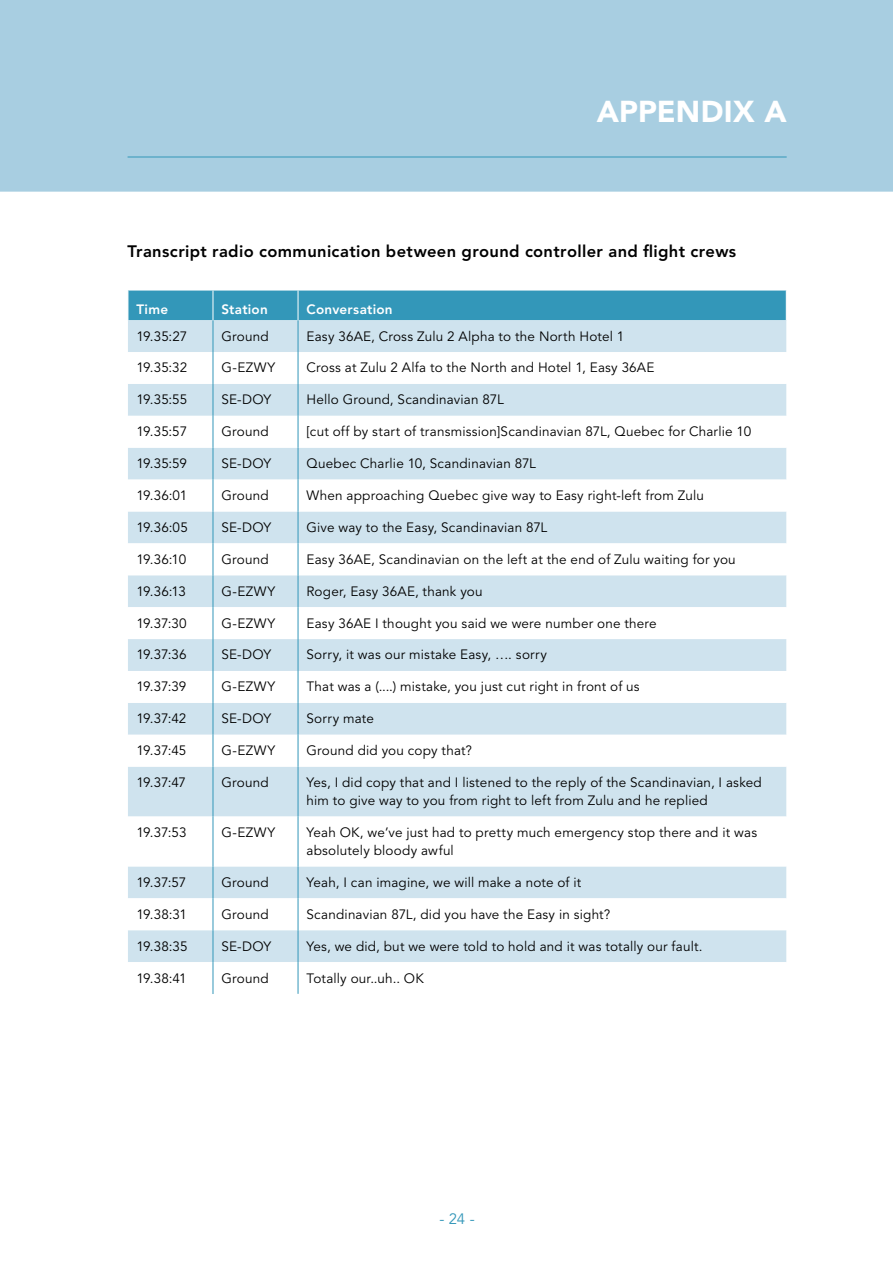
<style>
.page{position:relative;width:893px;height:1263px;background:#fff}
.page>*{position:absolute;margin:0;border:0;box-sizing:border-box;transform-origin:0 0}
.Hoofdstuk_kop_-nr{font:900 30px "Avenir LT Std";letter-spacing:.01em;color:#fff}
.Subparagraaf_Kop_-nr{font:800 16.5px "Avenir LT Std";letter-spacing:.02em;color:#000}
.t1{font:15px "Avenir LT Std";color:#3397b9}
.Tabel_bodytekst{font:13.5px/18px "Avenir LT Std";letter-spacing:.015em;color:#000}
.Tabel-kop{font:800 13.5px "Avenir LT Std";letter-spacing:.02em;color:#fff}
</style>
<div class="page">
<div style="left:0;top:0;width:893px;height:192px;background:#a8cee1"></div>
<hr style="left:128px;top:157px;width:659px;height:1px;background:#3397b9">
<div style="left:128px;top:320px;width:658px;height:32px;background:#cfe3ee"></div>
<svg style="left:128px;top:352px;width:658px;height:642px"></svg>
<div style="left:128px;top:291px;width:659px;height:29px;background:#3397b9"></div>
<hr style="left:298px;top:320px;width:1px;height:32px;background:#3397b9">
<hr style="left:213px;top:352px;width:1px;height:32px;background:#3397b9">
<hr style="left:298px;top:352px;width:1px;height:32px;background:#3397b9">
<hr style="left:213px;top:384px;width:1px;height:32px;background:#3397b9">
<hr style="left:298px;top:384px;width:1px;height:32px;background:#3397b9">
<hr style="left:213px;top:416px;width:1px;height:32px;background:#3397b9">
<hr style="left:298px;top:416px;width:1px;height:32px;background:#3397b9">
<hr style="left:213px;top:448px;width:1px;height:32px;background:#3397b9">
<hr style="left:298px;top:448px;width:1px;height:32px;background:#3397b9">
<hr style="left:213px;top:480px;width:1px;height:31px;background:#3397b9">
<hr style="left:298px;top:480px;width:1px;height:31px;background:#3397b9">
<hr style="left:213px;top:511px;width:1px;height:32px;background:#3397b9">
<hr style="left:298px;top:511px;width:1px;height:32px;background:#3397b9">
<hr style="left:213px;top:543px;width:1px;height:32px;background:#3397b9">
<hr style="left:298px;top:543px;width:1px;height:32px;background:#3397b9">
<hr style="left:213px;top:575px;width:1px;height:32px;background:#3397b9">
<hr style="left:298px;top:575px;width:1px;height:32px;background:#3397b9">
<hr style="left:213px;top:607px;width:1px;height:32px;background:#3397b9">
<hr style="left:298px;top:607px;width:1px;height:32px;background:#3397b9">
<hr style="left:213px;top:639px;width:1px;height:32px;background:#3397b9">
<hr style="left:298px;top:639px;width:1px;height:32px;background:#3397b9">
<hr style="left:213px;top:671px;width:1px;height:32px;background:#3397b9">
<hr style="left:298px;top:671px;width:1px;height:32px;background:#3397b9">
<hr style="left:213px;top:703px;width:1px;height:32px;background:#3397b9">
<hr style="left:298px;top:703px;width:1px;height:32px;background:#3397b9">
<hr style="left:213px;top:735px;width:1px;height:32px;background:#3397b9">
<hr style="left:298px;top:735px;width:1px;height:32px;background:#3397b9">
<hr style="left:213px;top:767px;width:1px;height:49px;background:#3397b9">
<hr style="left:298px;top:767px;width:1px;height:49px;background:#3397b9">
<hr style="left:213px;top:816px;width:1px;height:50px;background:#3397b9">
<hr style="left:298px;top:816px;width:1px;height:50px;background:#3397b9">
<hr style="left:213px;top:866px;width:1px;height:32px;background:#3397b9">
<hr style="left:298px;top:866px;width:1px;height:32px;background:#3397b9">
<hr style="left:213px;top:898px;width:1px;height:32px;background:#3397b9">
<hr style="left:298px;top:898px;width:1px;height:32px;background:#3397b9">
<hr style="left:213px;top:930px;width:1px;height:32px;background:#3397b9">
<hr style="left:298px;top:930px;width:1px;height:32px;background:#3397b9">
<hr style="left:213px;top:962px;width:1px;height:32px;background:#3397b9">
<hr style="left:298px;top:962px;width:1px;height:32px;background:#3397b9">
<hr style="left:213px;top:320px;width:1px;height:32px;background:#3397b9">
<p class="Hoofdstuk_kop_-nr" style="left:597px;top:93px;width:191px">APPENDIX A</p>
<p class="Subparagraaf_Kop_-nr" style="left:128px;top:241px;width:610px">Transcript radio communication between ground controller and flight crews</p>
<p class="Tabel-kop" style="left:136px;top:301px;width:33px">Time</p>
<p class="Tabel-kop" style="left:221px;top:301px;width:48px">Station</p>
<p class="Tabel-kop" style="left:307px;top:301px;width:88px">Conversation</p>
<p class="Tabel_bodytekst" style="left:136px;top:327px;width:52px">19.35:27</p>
<p class="Tabel_bodytekst" style="left:221px;top:327px;width:49px">Ground</p>
<p class="Tabel_bodytekst" style="left:307px;top:327px;width:319px">Easy 36AE, Cross Zulu 2 Alpha to the North Hotel 1</p>
<p class="Tabel_bodytekst" style="left:136px;top:359px;width:52px">19.35:32</p>
<p class="Tabel_bodytekst" style="left:221px;top:359px;width:55px">G-EZWY</p>
<p class="Tabel_bodytekst" style="left:307px;top:359px;width:349px">Cross at Zulu 2 Alfa to the North and Hotel 1, Easy 36AE</p>
<p class="Tabel_bodytekst" style="left:136px;top:391px;width:52px">19.35:55</p>
<p class="Tabel_bodytekst" style="left:221px;top:391px;width:51px">SE-DOY</p>
<p class="Tabel_bodytekst" style="left:307px;top:391px;width:199px">Hello Ground, Scandinavian 87L</p>
<p class="Tabel_bodytekst" style="left:136px;top:423px;width:52px">19.35:57</p>
<p class="Tabel_bodytekst" style="left:221px;top:423px;width:49px">Ground</p>
<p class="Tabel_bodytekst" style="left:307px;top:423px;width:446px">[cut off by start of transmission]Scandinavian 87L, Quebec for Charlie 10</p>
<p class="Tabel_bodytekst" style="left:136px;top:455px;width:52px">19.35:59</p>
<p class="Tabel_bodytekst" style="left:221px;top:455px;width:51px">SE-DOY</p>
<p class="Tabel_bodytekst" style="left:307px;top:455px;width:231px">Quebec Charlie 10, Scandinavian 87L</p>
<p class="Tabel_bodytekst" style="left:136px;top:487px;width:52px">19.36:01</p>
<p class="Tabel_bodytekst" style="left:221px;top:487px;width:49px">Ground</p>
<p class="Tabel_bodytekst" style="left:307px;top:487px;width:399px">When approaching Quebec give way to Easy right-left from Zulu</p>
<p class="Tabel_bodytekst" style="left:136px;top:519px;width:53px">19.36:05</p>
<p class="Tabel_bodytekst" style="left:221px;top:519px;width:51px">SE-DOY</p>
<p class="Tabel_bodytekst" style="left:307px;top:519px;width:242px">Give way to the Easy, Scandinavian 87L</p>
<p class="Tabel_bodytekst" style="left:136px;top:550px;width:51px">19.36:10</p>
<p class="Tabel_bodytekst" style="left:221px;top:550px;width:49px">Ground</p>
<p class="Tabel_bodytekst" style="left:307px;top:550px;width:431px">Easy 36AE, Scandinavian on the left at the end of Zulu waiting for you</p>
<p class="Tabel_bodytekst" style="left:136px;top:582px;width:51px">19.36:13</p>
<p class="Tabel_bodytekst" style="left:221px;top:582px;width:55px">G-EZWY</p>
<p class="Tabel_bodytekst" style="left:307px;top:582px;width:178px">Roger, Easy 36AE, thank you</p>
<p class="Tabel_bodytekst" style="left:136px;top:614px;width:52px">19.37:30</p>
<p class="Tabel_bodytekst" style="left:221px;top:614px;width:55px">G-EZWY</p>
<p class="Tabel_bodytekst" style="left:307px;top:614px;width:352px">Easy 36AE I thought you said we were number one there</p>
<p class="Tabel_bodytekst" style="left:136px;top:646px;width:52px">19.37:36</p>
<p class="Tabel_bodytekst" style="left:221px;top:646px;width:51px">SE-DOY</p>
<p class="Tabel_bodytekst" style="left:307px;top:646px;width:242px">Sorry, it was our mistake Easy, …. sorry</p>
<p class="Tabel_bodytekst" style="left:136px;top:678px;width:52px">19.37:39</p>
<p class="Tabel_bodytekst" style="left:221px;top:678px;width:55px">G-EZWY</p>
<p class="Tabel_bodytekst" style="left:307px;top:678px;width:335px">That was a (....) mistake, you just cut right in front of us</p>
<p class="Tabel_bodytekst" style="left:136px;top:710px;width:51px">19.37:42</p>
<p class="Tabel_bodytekst" style="left:221px;top:710px;width:51px">SE-DOY</p>
<p class="Tabel_bodytekst" style="left:307px;top:710px;width:69px">Sorry mate</p>
<p class="Tabel_bodytekst" style="left:136px;top:742px;width:52px">19.37:45</p>
<p class="Tabel_bodytekst" style="left:221px;top:742px;width:55px">G-EZWY</p>
<p class="Tabel_bodytekst" style="left:307px;top:742px;width:167px">Ground did you copy that?</p>
<p class="Tabel_bodytekst" style="left:136px;top:774px;width:51px">19.37:47</p>
<p class="Tabel_bodytekst" style="left:221px;top:774px;width:49px">Ground</p>
<p class="Tabel_bodytekst" style="left:307px;top:774px;width:457px">Yes, I did copy that and I listened to the reply of the Scandinavian, I asked him to give way to you from right to left from Zulu and he replied</p>
<p class="Tabel_bodytekst" style="left:136px;top:824px;width:52px">19.37:53</p>
<p class="Tabel_bodytekst" style="left:221px;top:824px;width:55px">G-EZWY</p>
<p class="Tabel_bodytekst" style="left:307px;top:824px;width:452px">Yeah OK, we’ve just had to pretty much emergency stop there and it was absolutely bloody awful</p>
<p class="Tabel_bodytekst" style="left:136px;top:873px;width:51px">19.37:57</p>
<p class="Tabel_bodytekst" style="left:221px;top:873px;width:49px">Ground</p>
<p class="Tabel_bodytekst" style="left:307px;top:873px;width:276px">Yeah, I can imagine, we will make a note of it</p>
<p class="Tabel_bodytekst" style="left:136px;top:905px;width:52px">19.38:31</p>
<p class="Tabel_bodytekst" style="left:221px;top:905px;width:49px">Ground</p>
<p class="Tabel_bodytekst" style="left:307px;top:905px;width:305px">Scandinavian 87L, did you have the Easy in sight?</p>
<p class="Tabel_bodytekst" style="left:136px;top:937px;width:53px">19.38:35</p>
<p class="Tabel_bodytekst" style="left:221px;top:937px;width:51px">SE-DOY</p>
<p class="Tabel_bodytekst" style="left:307px;top:937px;width:398px">Yes, we did, but we were told to hold and it was totally our fault.</p>
<p class="Tabel_bodytekst" style="left:136px;top:969px;width:52px">19.38:41</p>
<p class="Tabel_bodytekst" style="left:221px;top:969px;width:49px">Ground</p>
<p class="Tabel_bodytekst" style="left:307px;top:969px;width:119px">Totally our..uh.. OK</p>
<p class="t1" style="left:439px;top:1210px;width:37px">- 24 -</p>
</div>
